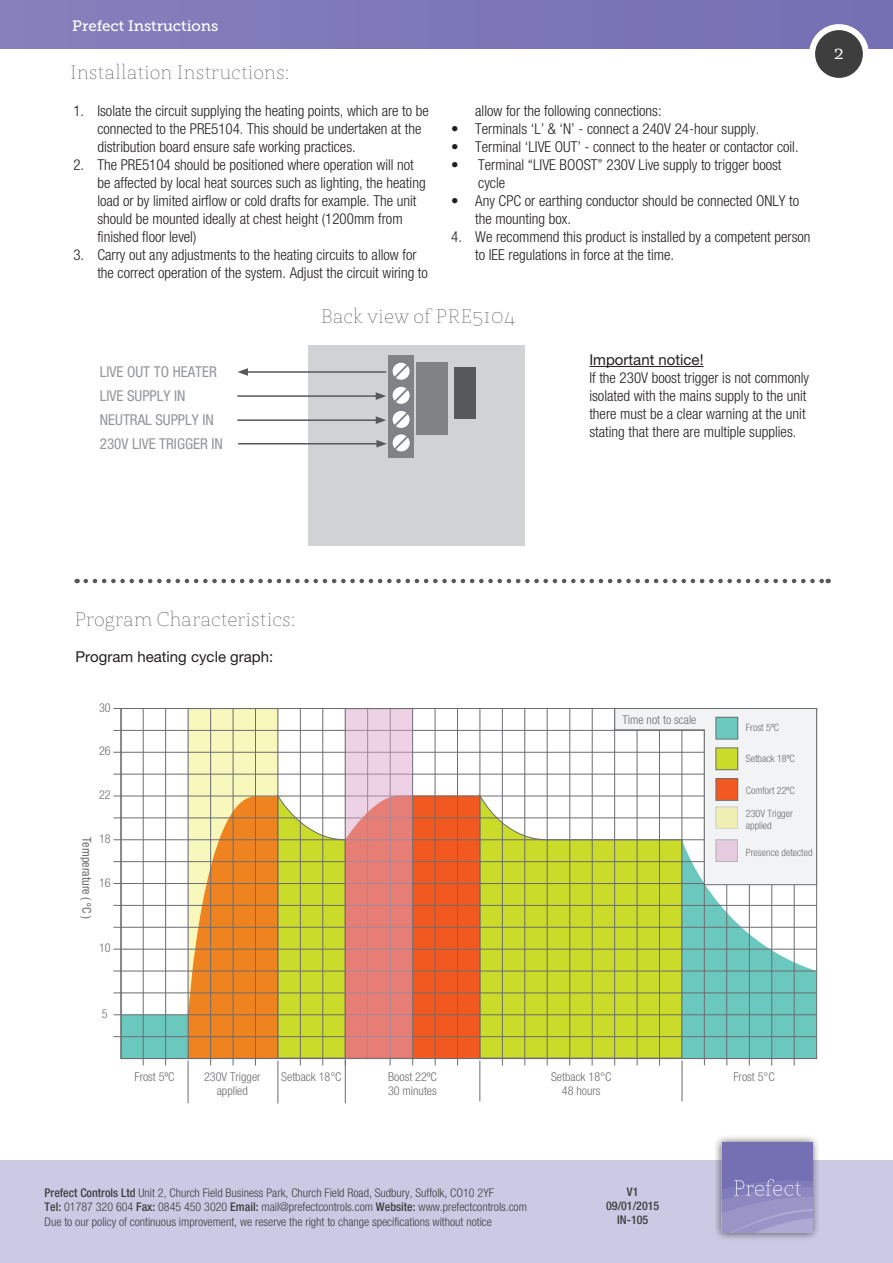
<style>
.page{position:relative;width:893px;height:1263px;background:#fff}
.page>*{position:absolute;margin:0;border:0;box-sizing:border-box;transform-origin:0 0}
.t1{font:100 19.5px "St Marie";color:#231f20}
.t2{font:18px "St Marie";color:#fff}
.t3{font:300 condensed 15px/18px "Helvetica Neue";color:#231f20}
.t4{font:condensed 15px/24px "Helvetica Neue";color:#939598}
.t5{font:15px "Helvetica Neue";color:#231f20}
.t6{font:15px "Museo Slab 500";color:#fff}
.t7{font:300 condensed 12.15px/14.5px "Helvetica Neue";color:#6c6d70;text-align:center}
.t8{font:condensed 12.15px "Helvetica Neue";color:#6c6d70}
.t9{font:300 condensed 12px/14.4px "Helvetica Neue";color:#3e3e3f}
.t10{font:500 condensed 12px/14.4px "Helvetica Neue";color:#3e3e3f;text-align:center}
.t11{font:300 condensed 10.2px/12.1px "Helvetica Neue";color:#6c6d70}
.s1{font-weight:500}
</style>
<div class="page">
<div style="left:0;top:0;width:893px;height:48px;background:#7c77b8"></div>
<div style="left:0;top:1160px;width:893px;height:103px;background:#cbc9e4"></div>
<div style="left:714px;top:1134px;width:106px;height:107px;background:#231f20;opacity:.75"></div>
<svg style="left:722px;top:1142px;width:96px;height:97px;background:#8d88be"></svg>
<div style="left:812px;top:27px;width:54px;height:54px;background:#3e3e3f;border-radius:50%"></div>
<div style="left:809px;top:24px;width:60px;height:60px;border:6px solid #fff;border-radius:50%"></div>
<svg style="left:86px;top:579px;width:743px;height:4px"></svg>
<div style="left:308px;top:346px;width:217px;height:200px;background:#d1d2d4"></div>
<div style="left:388px;top:355px;width:26px;height:102px;background:#808285"></div>
<hr style="left:246px;top:371px;width:140px;height:2px;background:#57585a">
<svg style="left:237px;top:368px;width:11px;height:8px"></svg>
<div style="left:454px;top:367px;width:22px;height:51px;background:#57585a"></div>
<div style="left:416px;top:363px;width:32px;height:72px;background:#808285"></div>
<svg style="left:393px;top:363px;width:17px;height:17px"></svg>
<svg style="left:393px;top:387px;width:17px;height:17px"></svg>
<svg style="left:393px;top:411px;width:17px;height:17px"></svg>
<hr style="left:237px;top:395px;width:141px;height:2px;background:#57585a">
<svg style="left:376px;top:392px;width:10px;height:8px"></svg>
<hr style="left:237px;top:419px;width:141px;height:2px;background:#57585a">
<svg style="left:376px;top:416px;width:10px;height:8px"></svg>
<svg style="left:393px;top:434px;width:17px;height:17px"></svg>
<hr style="left:238px;top:443px;width:141px;height:1px;background:#57585a">
<svg style="left:376px;top:440px;width:11px;height:8px"></svg>
<hr style="left:589px;top:366px;width:115px;height:1px;background:#231f20">
<svg style="left:120px;top:708px;width:494px;height:351px"></svg>
<hr style="left:188px;top:1060px;width:1px;height:43px;background:#6c6d70">
<svg style="left:614px;top:708px;width:204px;height:357px"></svg>
<div style="left:716px;top:717px;width:22px;height:22px;background:#6bc8be"></div>
<div style="left:716px;top:717px;width:22px;height:22px;border:1px solid #6c6d70"></div>
<div style="left:716px;top:748px;width:22px;height:22px;background:#cadb2a"></div>
<div style="left:716px;top:748px;width:22px;height:22px;border:1px solid #6c6d70"></div>
<hr style="left:479px;top:1060px;width:1px;height:41px;background:#6c6d70">
<hr style="left:345px;top:1060px;width:1px;height:43px;background:#6c6d70">
<svg style="left:113px;top:795px;width:367px;height:270px"></svg>
<svg style="left:347px;top:711px;width:64px;height:345px;background:#e29494"></svg>
<div style="left:345px;top:709px;width:68px;height:349px;border:1px solid #6c6d70"></div>
<div style="left:716px;top:778px;width:22px;height:22px;background:#f15921"></div>
<div style="left:716px;top:778px;width:22px;height:22px;border:1px solid #6c6d70"></div>
<div style="left:716px;top:840px;width:22px;height:22px;background:#e6cbdf"></div>
<hr style="left:277px;top:1060px;width:1px;height:43px;background:#6c6d70">
<div style="left:716px;top:807px;width:22px;height:22px;background:#efefb4"></div>
<hr style="left:681px;top:1060px;width:1px;height:41px;background:#6c6d70">
<p class="t6" style="left:72px;top:18px;width:148px">Prefect Instructions</p>
<h1 class="t1" style="left:70px;top:60px;width:221px">Installation Instructions:</h1>
<p class="t3" style="left:97px;top:102px;width:333px;text-indent:-24px">1. Isolate the circuit supplying the heating points, which are to be connected to the PRE5104. This should be undertaken at the distribution board ensure safe working practices.</p>
<p class="t3" style="left:97px;top:156px;width:330px;text-indent:-24px">2. The PRE5104 should be positioned where operation will not be affected by local heat sources such as lighting, the heating load or by limited airflow or cold drafts for example. The unit should be mounted ideally at chest height (1200mm from finished floor level)</p>
<p class="t3" style="left:97px;top:246px;width:332px;text-indent:-24px">3. Carry out any adjustments to the heating circuits to allow for the correct operation of the system. Adjust the circuit wiring to</p>
<p class="t3" style="left:475px;top:102px;width:188px">allow for the following connections:</p>
<p class="t3" style="left:451px;top:120px;width:310px">• Terminals ‘L’ &amp; ‘N’ - connect a 240V 24-hour supply.</p>
<p class="t3" style="left:451px;top:138px;width:349px">• Terminal ‘LIVE OUT’ - connect to the heater or contactor coil.</p>
<p class="t3" style="left:478px;top:156px;width:305px;text-indent:-27px">• Terminal “LIVE BOOST” 230V Live supply to trigger boost cycle</p>
<p class="t3" style="left:475px;top:192px;width:325px;text-indent:-24px">• Any CPC or earthing conductor should be connected ONLY to the mounting box.</p>
<p class="t3" style="left:475px;top:228px;width:337px;text-indent:-24px">4. We recommend this product is installed by a competent person to IEE regulations in force at the time.</p>
<p class="t4" style="left:100px;top:359px;width:124px">LIVE OUT TO HEATER<br>LIVE SUPPLY IN<br>NEUTRAL SUPPLY IN<br>230V LIVE TRIGGER IN</p>
<h1 class="t1" style="left:321px;top:304px;width:196px">Back view of PRE5104</h1>
<p class="t5" style="left:589px;top:351px;width:116px">Important notice!</p>
<p class="t3" style="left:589px;top:368px;width:221px">If the 230V boost trigger is not commonly isolated with the mains supply to the unit there must be a clear warning at the unit stating that there are multiple supplies.</p>
<p class="t2" style="left:834px;top:42px;width:11px">2</p>
<h1 class="t1" style="left:74px;top:607px;width:223px">Program Characteristics:</h1>
<p class="t5" style="left:75px;top:647px;width:199px">Program heating cycle graph:</p>
<p class="t7" style="left:99px;top:700px;width:13px">30</p>
<p class="t7" style="left:99px;top:744px;width:13px">26</p>
<p class="t7" style="left:99px;top:787px;width:13px">22</p>
<p class="t8" style="left:94px;top:837px;width:84px;rotate:90deg">Temperature ( ºC )</p>
<p class="t7" style="left:99px;top:831px;width:13px">18</p>
<p class="t7" style="left:99px;top:875px;width:13px">16</p>
<p class="t7" style="left:99px;top:940px;width:13px">10</p>
<p class="t7" style="left:102px;top:1006px;width:7px">5</p>
<p class="t7" style="left:134px;top:1069px;width:41px">Frost 5ºC</p>
<p class="t7" style="left:622px;top:712px;width:75px">Time not to scale</p>
<p class="t11" style="left:746px;top:721px;width:35px">Frost 5ºC</p>
<p class="t11" style="left:746px;top:752px;width:51px">Setback 18ºC</p>
<p class="t11" style="left:746px;top:784px;width:50px">Comfort 22ºC</p>
<p class="t11" style="left:746px;top:807px;width:49px">230V Trigger applied</p>
<p class="t11" style="left:746px;top:846px;width:68px">Presence detected</p>
<p class="t7" style="left:204px;top:1069px;width:58px">230V Trigger applied</p>
<p class="t7" style="left:388px;top:1069px;width:50px">Boost 22ºC</p>
<p class="t7" style="left:733px;top:1069px;width:43px">Frost 5°C</p>
<p class="t7" style="left:281px;top:1069px;width:62px">Setback 18°C</p>
<p class="t7" style="left:551px;top:1069px;width:62px">Setback 18°C<br>48 hours</p>
<p class="t7" style="left:388px;top:1084px;width:50px">30 minutes</p>
<p class="t9" style="left:45px;top:1185px;width:484px"><span class="s1">Prefect Controls Ltd</span> Unit 2, Church Field Business Park, Church Field Road, Sudbury, Suffolk, CO10 2YF<br><span class="s1">Tel:</span> 01787 320 604 <span class="s1">Fax:</span> 0845 450 3020 <span class="s1">Email:</span> mail@prefectcontrols.com <span class="s1">Website:</span> www.prefectcontrols.com<br>Due to our policy of continuous improvement, we reserve the right to change specifications without notice</p>
<p class="t10" style="left:606px;top:1184px;width:55px">V1<br>09/01/2015<br>IN-105</p>
</div>
